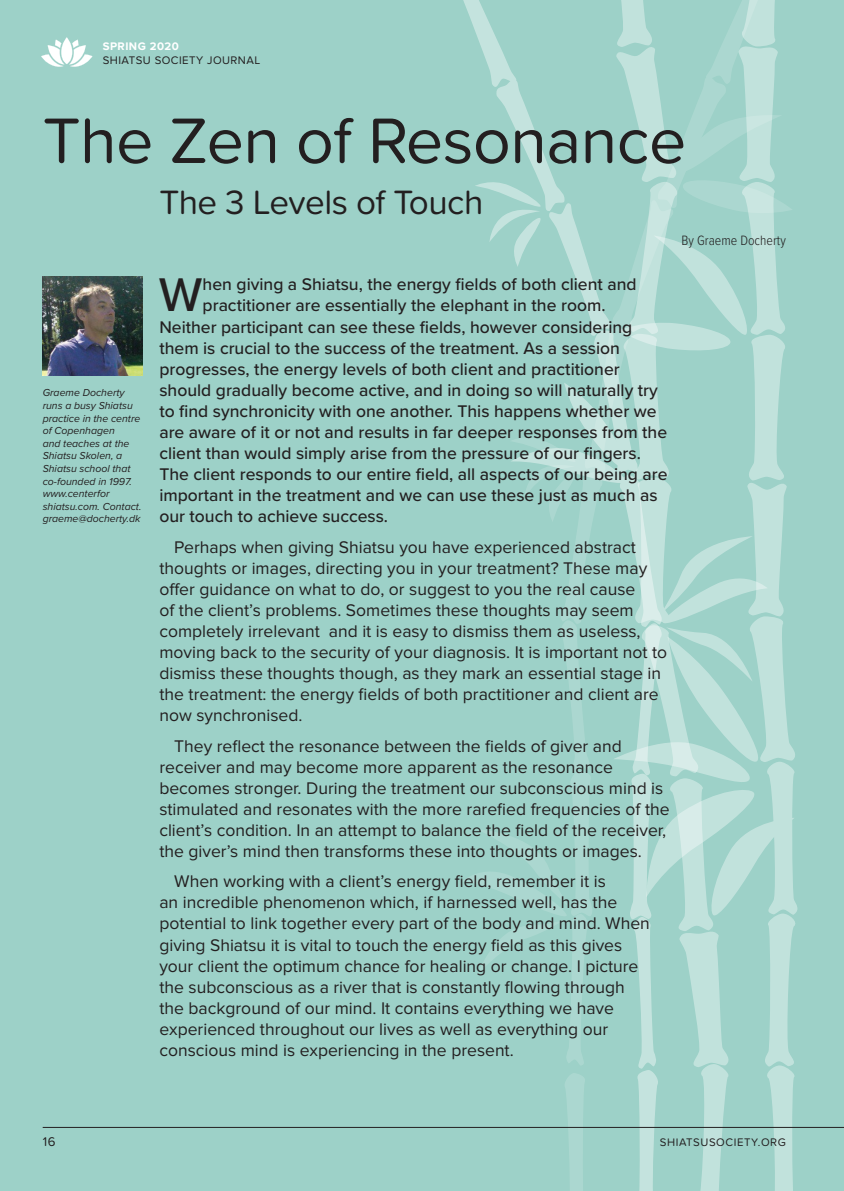
<style>
.page{position:relative;width:844px;height:1191px;background:#fff}
.page>*{position:absolute;margin:0;border:0;box-sizing:border-box;transform-origin:0 0}
.t1{font:66.5px "Proxima Soft";letter-spacing:-.01em;color:#231f20}
.t2{font:500 49px "Proxima Nova";color:#231f20}
.t3{font:35px "Proxima Soft";letter-spacing:-.015em;color:#231f20}
.t4{font:17.5px/21px "Proxima Nova";color:#231f20}
.t5{font:500 17.5px "Proxima Nova";color:#231f20}
.t6{font:300 14px "Proxima Nova Cond";color:#231f20}
.t7{font:13.12px "Proxima Soft";color:#231f20}
.t8{font:11.38px "Proxima Nova";letter-spacing:.04em;color:#231f20}
.t9{font:11.38px "Proxima Soft";letter-spacing:.05em;color:#231f20}
.t10{font:700 11.38px "Proxima Nova";letter-spacing:.04em;color:#fff}
.t11{font:italic 10.5px/12.6px "Proxima Nova";color:#231f20}
</style>
<div class="page">
<div style="left:0;top:0;width:843px;height:1191px;background:#9dd1c8"></div>
<svg style="left:458px;top:0;width:341px;height:1191px"></svg>
<svg style="left:41px;top:37px;width:51px;height:30px"></svg>
<hr style="left:43px;top:1127px;width:800px;height:1px;background:#231f20">
<img style="left:43px;top:277px;width:99px;height:99px">
<p class="t10" style="left:103px;top:41px;width:78px">SPRING 2020</p>
<p class="t8" style="left:103px;top:53px;width:159px">SHIATSU SOCIETY JOURNAL</p>
<h1 class="t1" style="left:43px;top:91px;width:645px">The Zen of Resonance</h1>
<p class="t11" style="left:43px;top:386px;width:100px">Graeme Docherty runs a busy Shiatsu practice in the centre of Copenhagen<br>and teaches at the<br>Shiatsu Skolen, a<br>Shiatsu school that co-founded in 1997. www.centerfor shiatsu.com. Contact. graeme@docherty.dk</p>
<h3 class="t3" style="left:159px;top:176px;width:325px">The 3 Levels of Touch</h3>
<h2 class="t2" style="left:159px;top:259px;width:45px">W</h2>
<p class="t5" style="left:202px;top:271px;width:435px">hen giving a Shiatsu, the energy fields of both client and</p>
<p class="t5" style="left:202px;top:292px;width:404px">practitioner are essentially the elephant in the room.</p>
<p class="t5" style="left:159px;top:313px;width:474px">Neither participant can see these fields, however considering</p>
<p class="t5" style="left:159px;top:334px;width:462px">them is crucial to the success of the treatment. As a session</p>
<p class="t5" style="left:159px;top:355px;width:462px">progresses, the energy levels of both client and practitioner</p>
<p class="t5" style="left:159px;top:376px;width:500px">should gradually become active, and in doing so will naturally try</p>
<p class="t5" style="left:159px;top:397px;width:498px">to find synchronicity with one another. This happens whether we</p>
<p class="t5" style="left:159px;top:418px;width:509px">are aware of it or not and results in far deeper responses from the</p>
<p class="t5" style="left:159px;top:439px;width:483px">client than would simply arise from the pressure of our fingers.</p>
<p class="t5" style="left:159px;top:460px;width:509px">The client responds to our entire field, all aspects of our being are</p>
<p class="t5" style="left:159px;top:481px;width:499px">important in the treatment and we can use these just as much as</p>
<p class="t5" style="left:159px;top:502px;width:230px">our touch to achieve success.</p>
<p class="t4" style="left:159px;top:536px;width:509px;text-indent:15px">Perhaps when giving Shiatsu you have experienced abstract thoughts or images, directing you in your treatment? These may offer guidance on what to do, or suggest to you the real cause<br>of the client’s problems. Sometimes these thoughts may seem completely irrelevant and it is easy to dismiss them as useless, moving back to the security of your diagnosis. It is important not to dismiss these thoughts though, as they mark an essential stage in the treatment: the energy fields of both practitioner and client are now synchronised.</p>
<p class="t4" style="left:159px;top:735px;width:511px;text-indent:15px">They reflect the resonance between the fields of giver and receiver and may become more apparent as the resonance becomes stronger. During the treatment our subconscious mind is stimulated and resonates with the more rarefied frequencies of the client’s condition. In an attempt to balance the field of the receiver, the giver’s mind then transforms these into thoughts or images.</p>
<p class="t4" style="left:159px;top:871px;width:492px;text-indent:15px">When working with a client’s energy field, remember it is<br>an incredible phenomenon which, if harnessed well, has the potential to link together every part of the body and mind. When giving Shiatsu it is vital to touch the energy field as this gives your client the optimum chance for healing or change. I picture the subconscious as a river that is constantly flowing through the background of our mind. It contains everything we have experienced throughout our lives as well as everything our conscious mind is experiencing in the present.</p>
<p class="t6" style="left:681px;top:230px;width:106px">By Graeme Docherty</p>
<p class="t7" style="left:43px;top:1132px;width:14px">16</p>
<p class="t9" style="left:659px;top:1133px;width:127px">SHIATSUSOCIETY.ORG</p>
</div>
